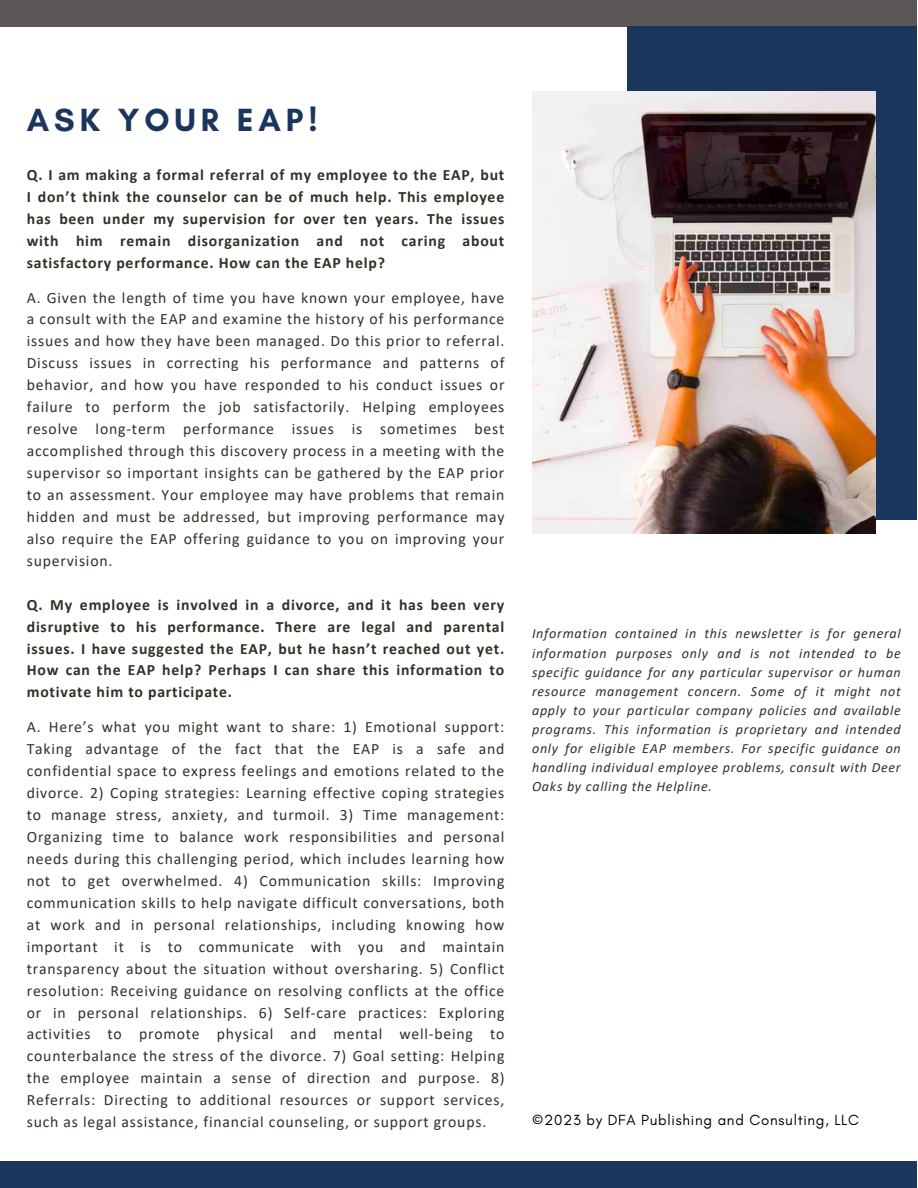
<style>
.page{position:relative;width:918px;height:1188px;background:#fff}
.page>*{position:absolute;margin:0;border:0;box-sizing:border-box;transform-origin:0 0}
.t1{font:700 32.7px "Glacial Indifference";letter-spacing:.15em;color:#1b365d}
.t2{font:15.75px/21.9px "Calibri";letter-spacing:.05em;color:#2b3425;text-align:justify}
.t3{font:700 15.75px/21.9px "Calibri";letter-spacing:.05em;color:#2b3425;text-align:justify}
.t4{font:15px "Glacial Indifference";letter-spacing:.05em;color:#000}
.t5{font:italic 14.1px/19.2px "Calibri";letter-spacing:.05em;color:#2b3425;text-align:justify}
</style>
<div class="page">
<div style="left:0;top:0;width:917px;height:27px;background:#5b5758"></div>
<div style="left:0;top:1162px;width:916px;height:26px;background:#1b365d"></div>
<div style="left:628px;top:26px;width:289px;height:493px;background:#1b365d"></div>
<img style="left:532px;top:92px;width:343px;height:442px">
<h1 class="t1" style="left:27px;top:100px;width:292px">ASK YOUR EAP!</h1>
<p class="t3" style="left:27px;top:165px;width:479px">Q. I am making a formal referral of my employee to the EAP, but I don’t think the counselor can be of much help. This employee has been under my supervision for over ten years. The issues with him remain disorganization and not caring about satisfactory performance. How can the EAP help?</p>
<p class="t2" style="left:27px;top:288px;width:479px">A. Given the length of time you have known your employee, have a consult with the EAP and examine the history of his performance issues and how they have been managed. Do this prior to referral.<br>Discuss issues in correcting his performance and patterns of behavior, and how you have responded to his conduct issues or failure to perform the job satisfactorily. Helping employees resolve long-term performance issues is sometimes best accomplished through this discovery process in a meeting with the supervisor so important insights can be gathered by the EAP prior to an assessment. Your employee may have problems that remain hidden and must be addressed, but improving performance may also require the EAP offering guidance to you on improving your supervision.</p>
<p class="t3" style="left:27px;top:595px;width:479px">Q. My employee is involved in a divorce, and it has been very disruptive to his performance. There are legal and parental issues. I have suggested the EAP, but he hasn’t reached out yet.<br>How can the EAP help? Perhaps I can share this information to motivate him to participate.</p>
<p class="t2" style="left:27px;top:717px;width:479px">A. Here’s what you might want to share: 1) Emotional support:<br>Taking advantage of the fact that the EAP is a safe and confidential space to express feelings and emotions related to the divorce. 2) Coping strategies: Learning effective coping strategies to manage stress, anxiety, and turmoil. 3) Time management:<br>Organizing time to balance work responsibilities and personal needs during this challenging period, which includes learning how not to get overwhelmed. 4) Communication skills: Improving communication skills to help navigate difficult conversations, both at work and in personal relationships, including knowing how important it is to communicate with you and maintain transparency about the situation without oversharing. 5) Conflict resolution: Receiving guidance on resolving conflicts at the office or in personal relationships. 6) Self-care practices: Exploring activities to promote physical and mental well-being to counterbalance the stress of the divorce. 7) Goal setting: Helping the employee maintain a sense of direction and purpose. 8)<br>Referrals: Directing to additional resources or support services, such as legal assistance, financial counseling, or support groups.</p>
<p class="t5" style="left:532px;top:625px;width:370px">Information contained in this newsletter is for general information purposes only and is not intended to be specific guidance for any particular supervisor or human resource management concern. Some of it might not apply to your particular company policies and available programs. This information is proprietary and intended only for eligible EAP members. For specific guidance on handling individual employee problems, consult with Deer Oaks by calling the Helpline.</p>
<p class="t4" style="left:532px;top:1110px;width:328px">©2023 by DFA Publishing and Consulting, LLC</p>
</div>
